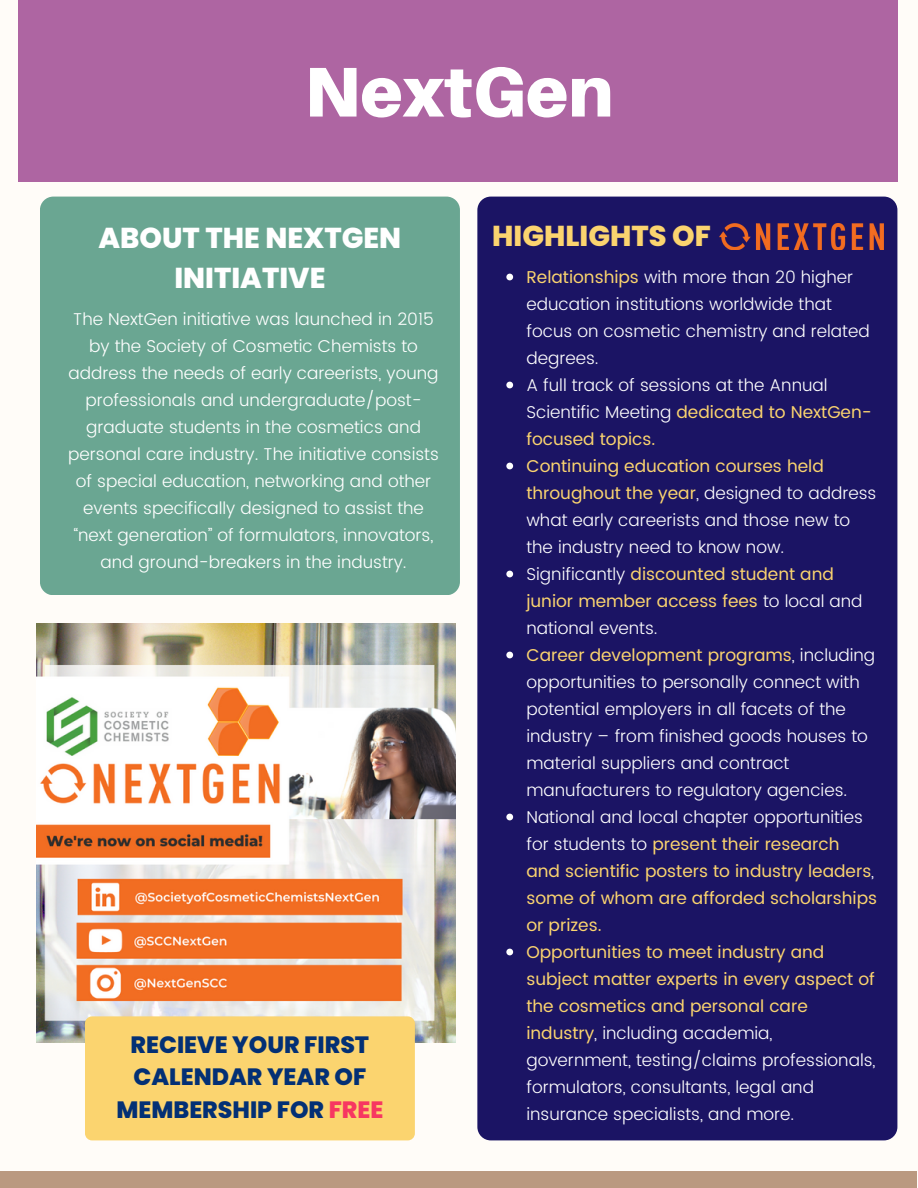
<style>
.page{position:relative;width:918px;height:1188px;background:#fffcf8}
.page>*{position:absolute;margin:0;border:0;box-sizing:border-box;transform-origin:0 0}
.t1{font:900 70.5px "Aileron";color:#fff}
.t2{font:800 28.8px/40.2px "Poppins";color:#fff;text-align:center}
.t3{font:800 28.8px "Poppins";color:#fbd46f}
.t4{font:800 23.55px/32.7px "Poppins";color:#033075;text-align:center}
.t5{font:300 17.1px/27px "Poppins";color:#fff}
.t6{font:17.1px/27px "Poppins";color:#fbd46f}
.s1{font-weight:400;color:#fbd46f}
.s2{font-weight:300;color:#fff}
.s3{color:#f73761}
</style>
<div class="page">
<div style="left:40px;top:197px;width:420px;height:398px;background:#6aa692;border-radius:13px"></div>
<div style="left:0;top:1172px;width:916px;height:16px;background:#ba9980"></div>
<div style="left:477px;top:197px;width:420px;height:943px;background:#1b1464;border-radius:13px"></div>
<div style="left:18px;top:0;width:880px;height:181px;background:#ae65a2"></div>
<img style="left:719px;top:223px;width:165px;height:26px">
<svg style="left:506px;top:274px;width:7px;height:6px"></svg>
<svg style="left:506px;top:382px;width:7px;height:6px"></svg>
<svg style="left:506px;top:463px;width:7px;height:6px"></svg>
<svg style="left:506px;top:571px;width:7px;height:6px"></svg>
<svg style="left:506px;top:652px;width:7px;height:6px"></svg>
<svg style="left:506px;top:814px;width:7px;height:6px"></svg>
<svg style="left:506px;top:949px;width:7px;height:6px"></svg>
<img style="left:36px;top:623px;width:420px;height:420px">
<div style="left:85px;top:1016px;width:330px;height:124px;background:#fbd46f;border-radius:7px"></div>
<p class="t1" style="left:304px;top:48px;width:311px">NextGen</p>
<p class="t2" style="left:99px;top:217px;width:304px">ABOUT THE NEXTGEN<br>INITIATIVE</p>
<p class="t3" style="left:492px;top:216px;width:220px">HIGHLIGHTS OF</p>
<p class="t5" style="left:526px;top:263px;width:345px"><span class="s1">Relationships</span> with more than 20 higher education institutions worldwide that focus on cosmetic chemistry and related degrees.</p>
<p class="t5" style="left:526px;top:371px;width:347px">A full track of sessions at the Annual<br>Scientific Meeting <span class="s1">dedicated to NextGen&shy;focused topics.</span></p>
<p class="t5" style="left:526px;top:452px;width:351px"><span class="s1">Continuing education courses held throughout the year</span>, designed to address what early careerists and those new to the industry need to know now.</p>
<p class="t6" style="left:526px;top:560px;width:338px"><span class="s2">Significantly</span> discounted student and junior member access fees <span class="s2">to local and national events.</span></p>
<p class="t5" style="left:526px;top:641px;width:350px"><span class="s1">Career development programs</span>, including opportunities to personally connect with potential employers in all facets of the industry – from finished goods houses to material suppliers and contract manufacturers to regulatory agencies.</p>
<p class="t6" style="left:526px;top:803px;width:352px"><span class="s2">National and local chapter opportunities for students to</span> present their research and scientific posters to industry leaders<span class="s2">, </span>some of whom are afforded scholarships or prizes.</p>
<p class="t5" style="left:526px;top:938px;width:351px"><span class="s1">Opportunities to meet industry and subject matter experts in every aspect of the cosmetics and personal care industry</span>, including academia, government, testing/claims professionals, formulators, consultants, legal and insurance specialists, and more.</p>
<p class="t5" style="left:68px;top:306px;width:372px;text-align:center">The NextGen initiative was launched in 2015 by the Society of Cosmetic Chemists to address the needs of early careerists, young professionals and undergraduate/post&shy;graduate students in the cosmetics and personal care industry. The initiative consists of special education, networking and other events specifically designed to assist the “next generation” of formulators, innovators, and ground-breakers in the industry.</p>
<p class="t4" style="left:116px;top:1028px;width:268px">RECIEVE YOUR FIRST<br>CALENDAR YEAR OF<br>MEMBERSHIP FOR <span class="s3">FREE</span></p>
</div>
